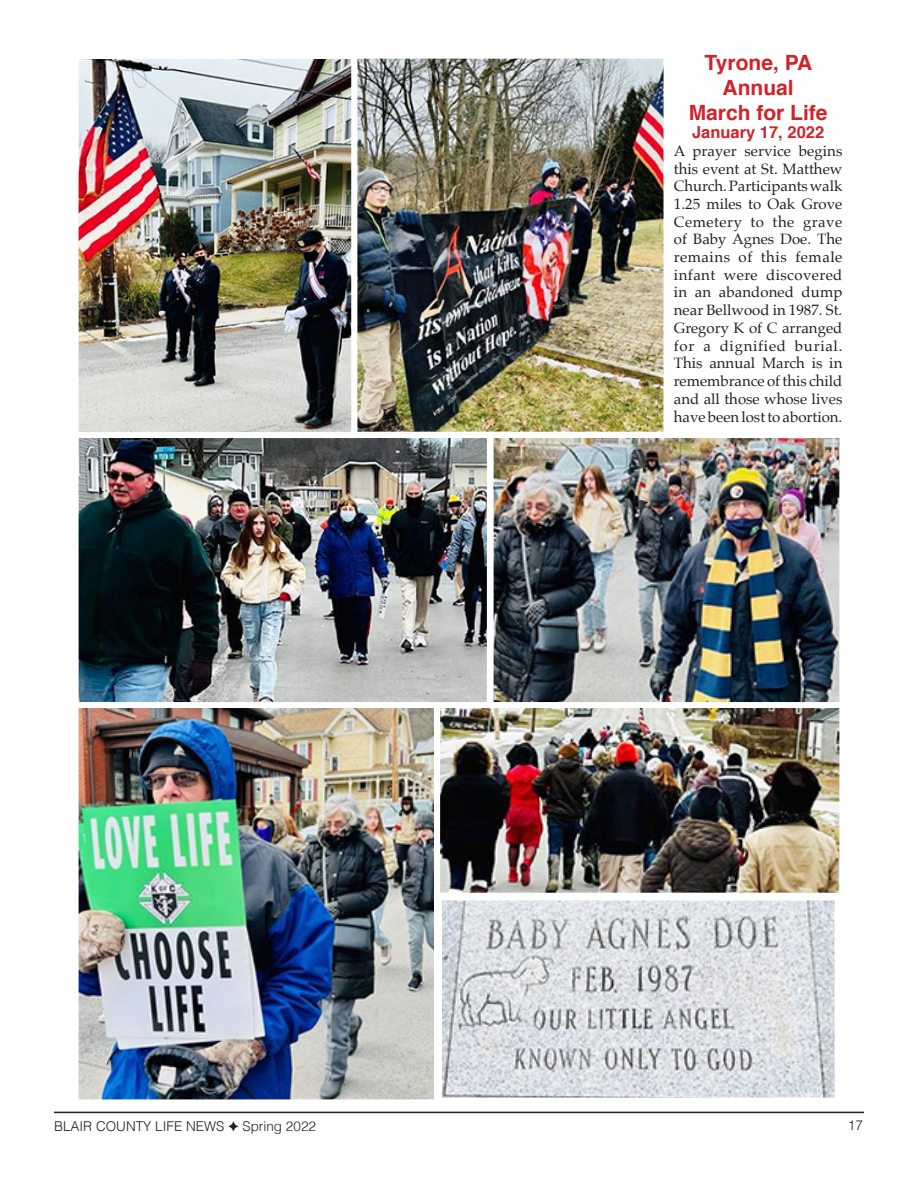
<style>
.page{position:relative;width:918px;height:1188px;background:#fff}
.page>*{position:absolute;margin:0;border:0;box-sizing:border-box;transform-origin:0 0}
.Body_text_10_Palatin{font:700 21px "Helvetica";color:#d1232a}
.Body_text_10_Palatin-2{font:700 16.5px "Helvetica";color:#d1232a}
.Body_text_10_Palatin-3{font:15px/17.7px "Palatino";color:#231f20;text-align:justify}
.t1{font:300 13.5px "Helvetica";color:#231f20}
</style>
<div class="page">
<hr style="left:54px;top:1112px;width:810px;height:1px;background:#231f20">
<img style="left:495px;top:439px;width:343px;height:263px">
<div style="left:488px;top:432px;width:357px;height:322px;border:6px solid #fff"></div>
<img style="left:80px;top:439px;width:406px;height:263px">
<div style="left:73px;top:432px;width:420px;height:315px;border:6px solid #fff"></div>
<img style="left:80px;top:60px;width:583px;height:371px">
<div style="left:351px;top:53px;width:319px;height:385px;border:6px solid #fff"></div>
<div style="left:73px;top:53px;width:284px;height:385px;border:6px solid #fff"></div>
<img style="left:80px;top:709px;width:353px;height:389px">
<div style="left:73px;top:702px;width:367px;height:403px;border:6px solid #fff"></div>
<img style="left:441px;top:709px;width:397px;height:184px">
<div style="left:434px;top:702px;width:411px;height:272px;border:6px solid #fff"></div>
<img style="left:443px;top:902px;width:390px;height:194px">
<div style="left:434px;top:893px;width:408px;height:212px;border:8px solid #fff"></div>
<p class="Body_text_10_Palatin" style="left:705px;top:45px;width:109px">Tyrone, PA</p>
<p class="Body_text_10_Palatin" style="left:723px;top:71px;width:73px">Annual</p>
<p class="Body_text_10_Palatin" style="left:689px;top:96px;width:140px">March for Life</p>
<p class="Body_text_10_Palatin-2" style="left:692px;top:119px;width:134px">January 17, 2022</p>
<p class="Body_text_10_Palatin-3" style="left:674px;top:142px;width:170px">A prayer service begins this event at St. Matthew Church. Participants walk 1.25 miles to Oak Grove Cemetery to the grave of Baby Agnes Doe. The remains of this female infant were discovered in an abandoned dump near Bellwood in 1987. St.<br>Gregory K of C arranged for a dignified burial.<br>This annual March is in remembrance of this child and all those whose lives have been lost to abortion.</p>
<p class="t1" style="left:54px;top:1114px;width:172px">BLAIR COUNTY LIFE NEWS</p>
<p class="t1" style="left:242px;top:1114px;width:75px">Spring 2022</p>
<p class="t1" style="left:848px;top:1114px;width:17px">17</p>
</div>
